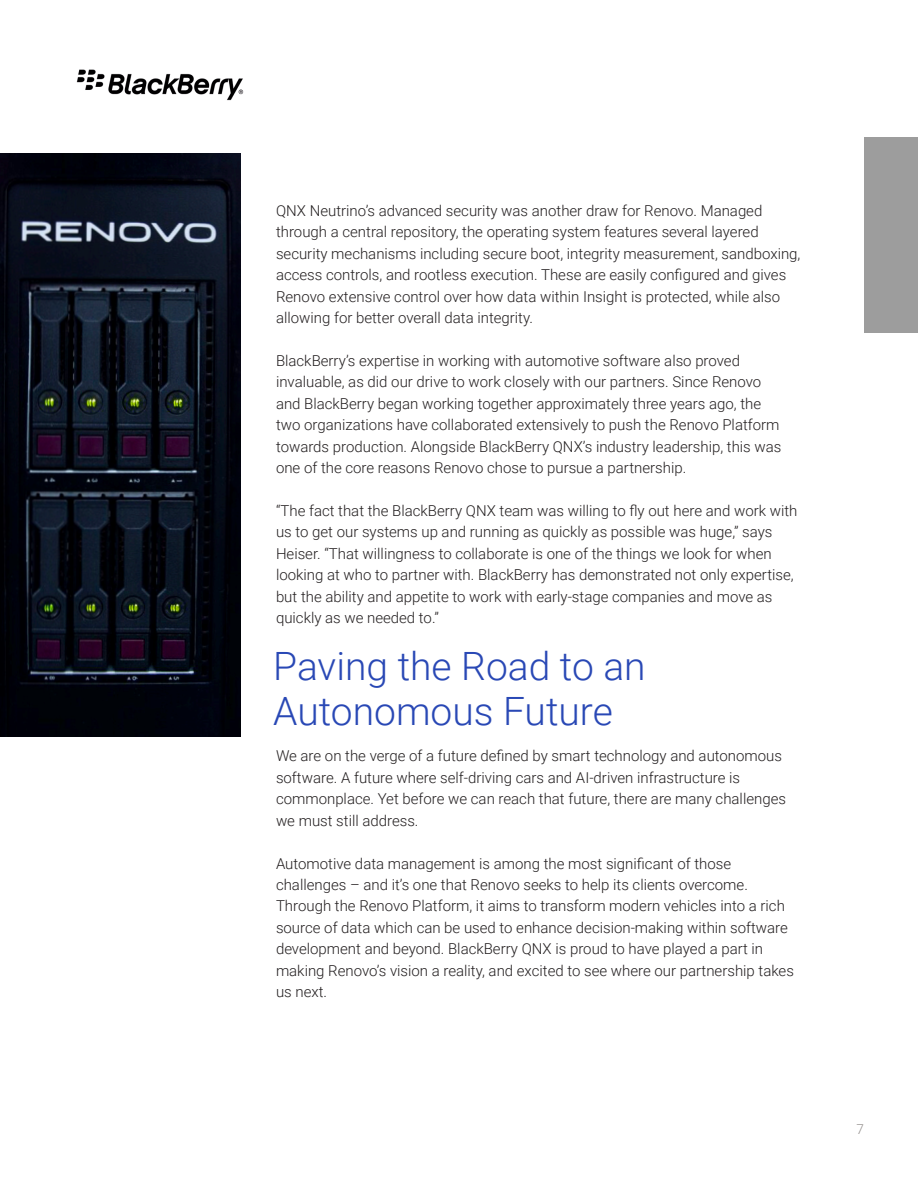
<style>
.page{position:relative;width:918px;height:1188px;background:#fff}
.page>*{position:absolute;margin:0;border:0;box-sizing:border-box;transform-origin:0 0}
.t1{font:300 39px "Roboto";color:#2948b5}
.t2{font:300 15px/21.5px "Roboto";color:#231f20}
.t3{font:300 13.5px "Roboto";color:#938e8c}
</style>
<div class="page">
<div style="left:864px;top:137px;width:54px;height:196px;background:#9d9d9d"></div>
<img style="left:76px;top:69px;width:168px;height:32px">
<img style="left:0;top:153px;width:241px;height:583px">
<p class="t2" style="left:276px;top:199px;width:526px">QNX Neutrino’s advanced security was another draw for Renovo. Managed through a central repository, the operating system features several layered security mechanisms including secure boot, integrity measurement, sandboxing, access controls, and rootless execution. These are easily configured and gives Renovo extensive control over how data within Insight is protected, while also allowing for better overall data integrity.</p>
<p class="t2" style="left:276px;top:349px;width:507px">BlackBerry’s expertise in working with automotive software also proved invaluable, as did our drive to work closely with our partners. Since Renovo and BlackBerry began working together approximately three years ago, the two organizations have collaborated extensively to push the Renovo Platform towards production. Alongside BlackBerry QNX’s industry leadership, this was one of the core reasons Renovo chose to pursue a partnership.</p>
<p class="t2" style="left:276px;top:499px;width:523px">“The fact that the BlackBerry QNX team was willing to fly out here and work with us to get our systems up and running as quickly as possible was huge,” says Heiser. “That willingness to collaborate is one of the things we look for when looking at who to partner with. BlackBerry has demonstrated not only expertise, but the ability and appetite to work with early-stage companies and move as quickly as we needed to.”</p>
<p class="t1" style="left:273px;top:639px;width:374px">Paving the Road to an</p>
<p class="t1" style="left:273px;top:684px;width:341px">Autonomous Future</p>
<p class="t2" style="left:276px;top:745px;width:512px">We are on the verge of a future defined by smart technology and autonomous software. A future where self-driving cars and AI-driven infrastructure is commonplace. Yet before we can reach that future, there are many challenges we must still address.</p>
<p class="t2" style="left:276px;top:852px;width:519px">Automotive data management is among the most significant of those challenges – and it’s one that Renovo seeks to help its clients overcome.<br>Through the Renovo Platform, it aims to transform modern vehicles into a rich source of data which can be used to enhance decision-making within software development and beyond. BlackBerry QNX is proud to have played a part in making Renovo’s vision a reality, and excited to see where our partnership takes us next.</p>
<p class="t3" style="left:857px;top:1119px;width:9px">7</p>
</div>
